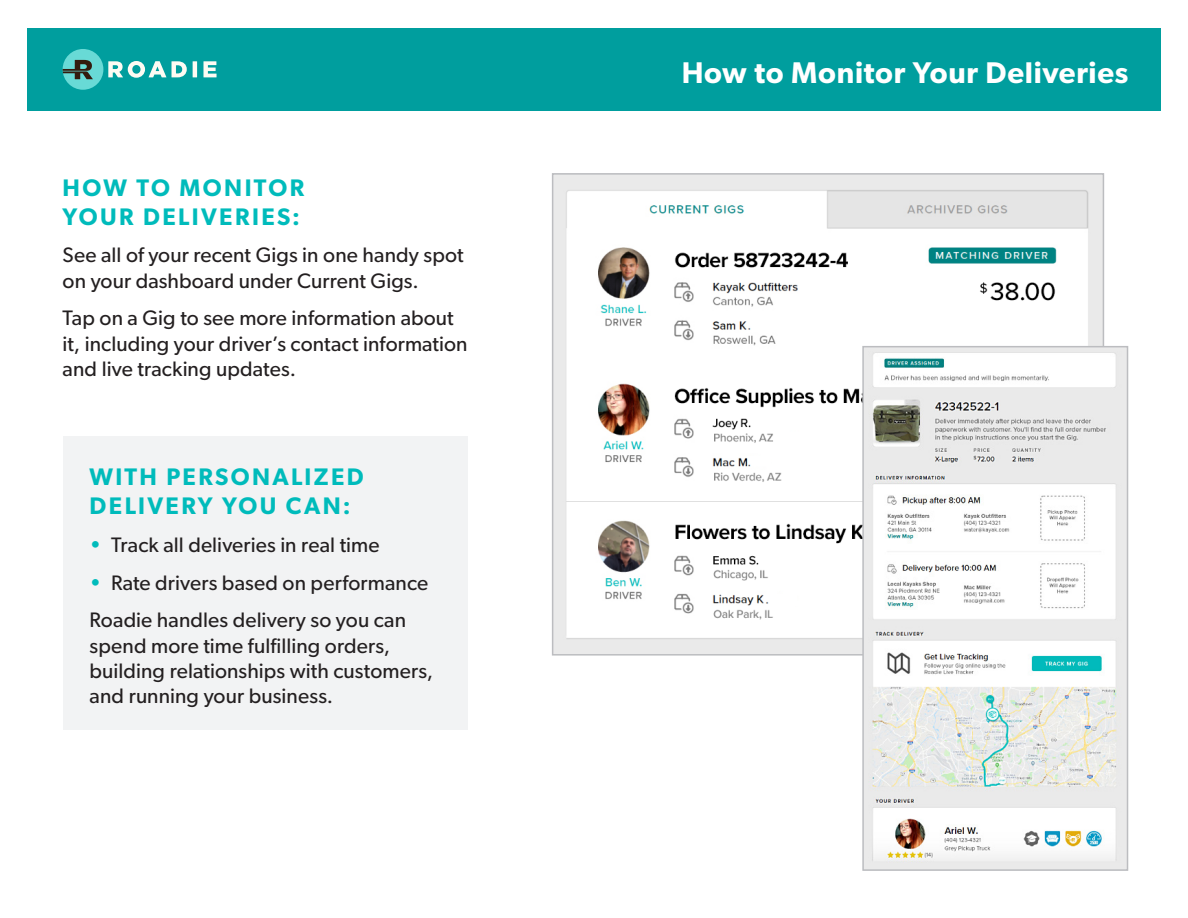
<style>
.page{position:relative;width:1188px;height:918px;background:#fff}
.page>*{position:absolute;margin:0;border:0;box-sizing:border-box;transform-origin:0 0}
.BODY{font:600 30px "Gibson";letter-spacing:.025em;color:#fff}
.BODY-2{font:600 24px/28.8px "Gibson";letter-spacing:.1em;color:#0bb}
.BODY-3{font:21px/25.2px "Gibson";letter-spacing:.005em;color:#231f20}
.s1{font-weight:500;color:#0bb}
</style>
<div class="page">
<img style="left:555px;top:176px;width:546px;height:477px">
<img style="left:865px;top:349px;width:260px;height:519px">
<div style="left:862px;top:346px;width:266px;height:525px;border:2px solid #bcbdc0"></div>
<div style="left:27px;top:28px;width:1134px;height:83px;background:#009e9e"></div>
<svg style="left:108px;top:61px;width:109px;height:17px"></svg>
<div style="left:63px;top:49px;width:40px;height:41px;background:#68dad6;border-radius:50%"></div>
<svg style="left:63px;top:60px;width:30px;height:19px"></svg>
<div style="left:63px;top:436px;width:405px;height:294px;background:#f2f3f4"></div>
<p class="BODY-2" style="left:63px;top:173px;width:243px">HOW TO MONITOR<br>YOUR DELIVERIES:</p>
<p class="BODY-3" style="left:63px;top:242px;width:402px">See all of your recent Gigs in one handy spot on your dashboard under Current Gigs.</p>
<p class="BODY-3" style="left:63px;top:305px;width:407px">Tap on a Gig to see more information about it, including your driver’s contact information and live tracking updates.</p>
<p class="BODY-2" style="left:90px;top:462px;width:276px">WITH PERSONALIZED<br>DELIVERY YOU CAN:</p>
<p class="BODY-3" style="left:90px;top:532px;width:292px"><span class="s1">•</span> Track all deliveries in real time</p>
<p class="BODY-3" style="left:90px;top:570px;width:340px"><span class="s1">•</span> Rate drivers based on performance</p>
<p class="BODY-3" style="left:90px;top:607px;width:345px">Roadie handles delivery so you can spend more time fulfilling orders, building relationships with customers, and running your business.</p>
<p class="BODY" style="left:682px;top:55px;width:448px">How to Monitor Your Deliveries</p>
</div>
